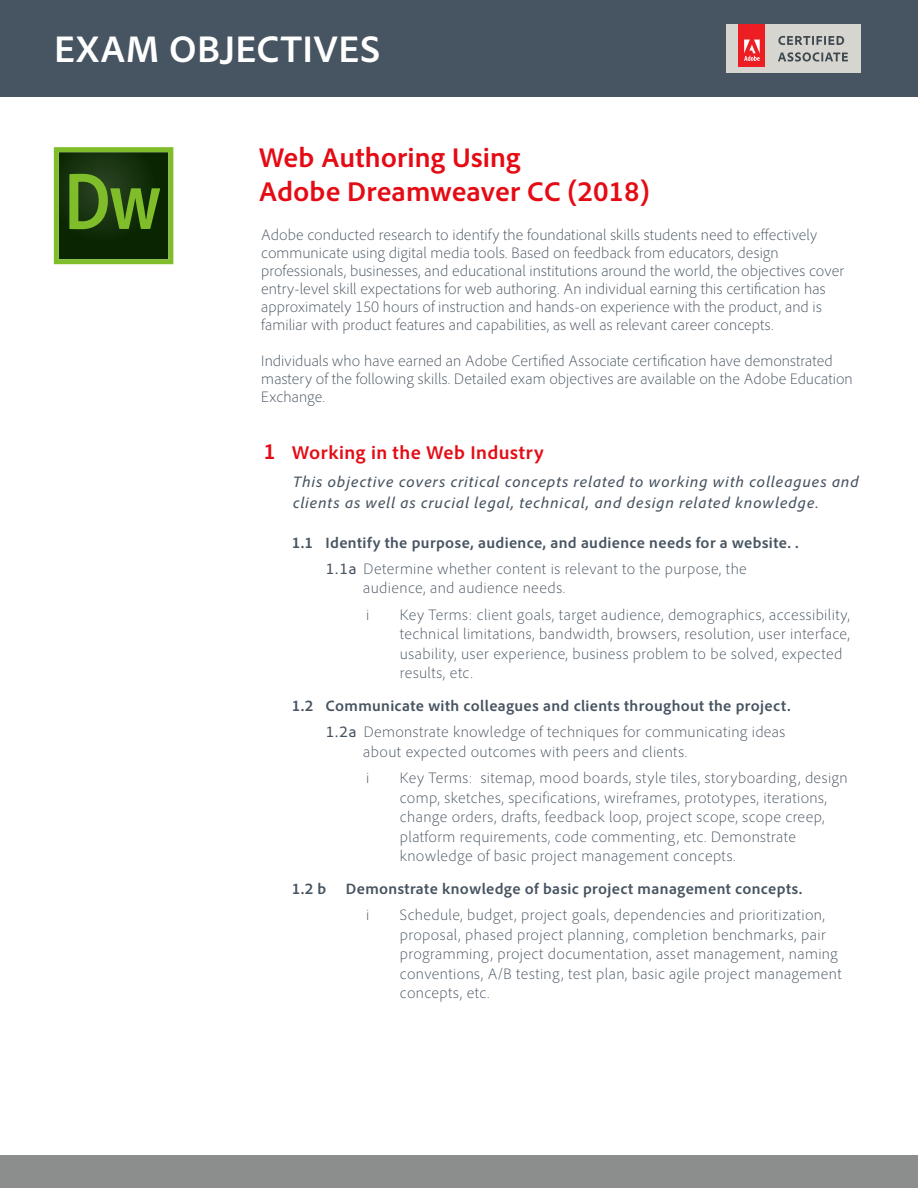
<style>
.page{position:relative;width:918px;height:1188px;background:#fff}
.page>*{position:absolute;margin:0;border:0;box-sizing:border-box;transform-origin:0 0}
.t1{font:700 39px "Adobe Clean";letter-spacing:.005em;color:#fff}
.t2{font:700 28.5px/34.5px "Adobe Clean";color:#e50b14}
.t3{font:700 22.5px "Adobe Clean";color:#e50b14}
.t4{font:700 19.5px "Adobe Clean";letter-spacing:.02em;color:#e50b14}
.t5{font:300 15.75px/19.5px "Adobe Clean";letter-spacing:.02em;color:#475461}
.t6{font:300 15.75px/18px "Adobe Clean";color:#475461}
.t7{font:700 15.75px/26.2px "Adobe Clean";letter-spacing:.02em;color:#475461}
.t8{font:italic 15.75px/21px "Adobe Clean UI";letter-spacing:.02em;color:#475461}
.s1{font-family:"Adobe Clean UI";font-weight:400}
.s2{font-weight:300}
</style>
<div class="page">
<div style="left:0;top:0;width:918px;height:96px;background:#475461"></div>
<svg style="left:54px;top:147px;width:119px;height:117px;background:#355c15"></svg>
<div style="left:726px;top:24px;width:135px;height:49px;background:#d6d5d0"></div>
<div style="left:739px;top:24px;width:26px;height:43px;background:#ed1d24"></div>
<svg style="left:744px;top:40px;width:16px;height:21px"></svg>
<svg style="left:778px;top:36px;width:66px;height:9px"></svg>
<svg style="left:778px;top:52px;width:70px;height:10px"></svg>
<div style="left:0;top:1155px;width:918px;height:33px;background:#8c8d8d"></div>
<h1 class="t1" style="left:54px;top:25px;width:328px">EXAM OBJECTIVES</h1>
<h2 class="t2" style="left:259px;top:140px;width:393px">Web Authoring Using<br>Adobe Dreamweaver CC (2018)</h2>
<p class="t6" style="left:261px;top:225px;width:584px">Adobe conducted research to identify the foundational skills students need to effectively communicate using digital media tools. Based on feedback from educators, design professionals, businesses, and educational institutions around the world, the objectives cover entry-level skill expectations for web authoring. An individual earning this certification has approximately 150 hours of instruction and hands-on experience with the product, and is familiar with product features and capabilities, as well as relevant career concepts.</p>
<p class="t5" style="left:261px;top:351px;width:593px;line-height:18px">Individuals who have earned an Adobe Certified Associate certification have demonstrated mastery of the following skills. Detailed exam objectives are available on the Adobe Education<br>Exchange.</p>
<h3 class="t3" style="left:263px;top:438px;width:14px">1</h3>
<p class="t4" style="left:292px;top:441px;width:253px">Working in the Web Industry</p>
<p class="t8" style="left:292px;top:471px;width:568px">This objective covers critical concepts related to working with colleagues and clients as well as crucial legal, technical, and design related knowledge.</p>
<p class="t7" style="left:326px;top:529px;width:475px;text-indent:-34px">1.1 Identify the purpose, audience, and audience needs for a website. .<br><span class="s1">1.1a</span> <span class="s2">Determine whether content is relevant to the purpose, the</span></p>
<p class="t5" style="left:363px;top:575px;width:203px;line-height:26.2px">audience, and audience needs. i</p>
<p class="t5" style="left:400px;top:604px;width:452px">Key Terms: client goals, target audience, demographics, accessibility, technical limitations, bandwidth, browsers, resolution, user interface, usability, user experience, business problem to be solved, expected results, etc.</p>
<p class="t7" style="left:326px;top:692px;width:467px;text-indent:-34px">1.2 Communicate with colleagues and clients throughout the project.<br><span class="s1">1.2a</span> <span class="s2">Demonstrate knowledge of techniques for communicating ideas</span></p>
<p class="t5" style="left:363px;top:738px;width:325px;line-height:26.2px">about expected outcomes with peers and clients. i</p>
<p class="t5" style="left:400px;top:768px;width:449px">Key Terms: sitemap, mood boards, style tiles, storyboarding, design comp, sketches, specifications, wireframes, prototypes, iterations, change orders, drafts, feedback loop, project scope, scope creep, platform requirements, code commenting, etc. Demonstrate knowledge of basic project management concepts.</p>
<p class="t7" style="left:292px;top:875px;width:512px">1.2 b Demonstrate knowledge of basic project management concepts.</p>
<p class="t5" style="left:366px;top:905px;width:5px">i</p>
<p class="t5" style="left:400px;top:905px;width:443px">Schedule, budget, project goals, dependencies and prioritization, proposal, phased project planning, completion benchmarks, pair programming, project documentation, asset management, naming conventions, A/B testing, test plan, basic agile project management concepts, etc.</p>
</div>
